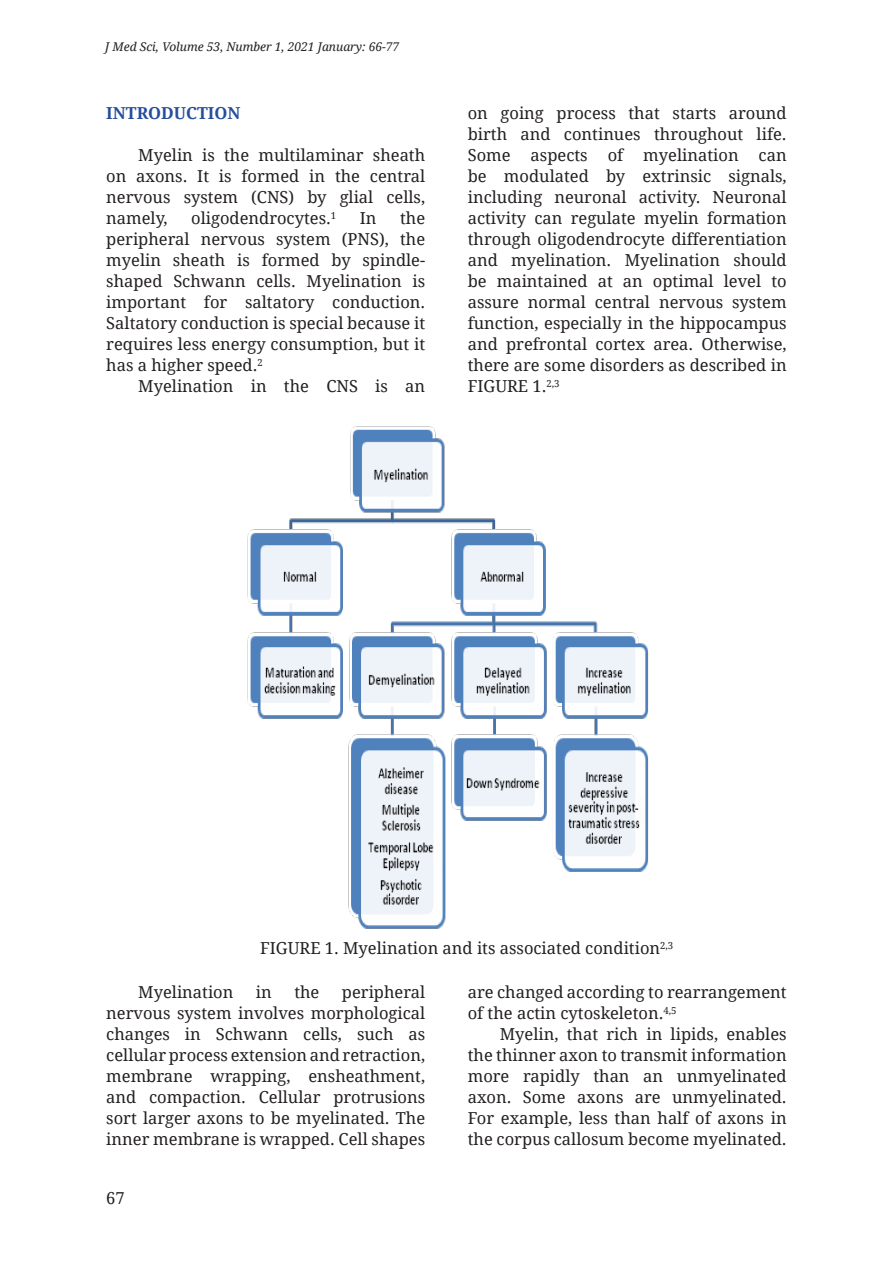
<style>
.page{position:relative;width:893px;height:1263px;background:#fff}
.page>*{position:absolute;margin:0;border:0;box-sizing:border-box;transform-origin:0 0}
.t1{font:16.5px/21px "Droid Serif";color:#231f20;text-align:justify}
.t2{font:700 16.5px "Droid Serif";color:#254e9d}
.t3{font:italic 12px "Droid Serif";color:#231f20}
</style>
<div class="page">
<img style="left:247px;top:426px;width:402px;height:503px">
<p class="t3" style="left:105px;top:40px;width:296px">J Med Sci, Volume 53, Number 1, 2021 January: 66-77</p>
<p class="t2" style="left:106px;top:104px;width:136px">INTRODUCTION</p>
<p class="t1" style="left:106px;top:145px;width:320px;text-indent:32px">Myelin is the multilaminar sheath on axons. It is formed in the central nervous system (CNS) by glial cells, namely,</p>
<p class="t1" style="left:106px;top:208px;width:320px;text-indent:294px">the peripheral nervous system (PNS), the myelin sheath is formed by spindle&shy;shaped Schwann cells. Myelination is important for saltatory conduction.<br>Saltatory conduction is special because it requires less energy consumption, but it has a higher speed.<sup>2</sup></p>
<p class="t1" style="left:138px;top:376px;width:288px">Myelination in the CNS is an</p>
<p class="t1" style="left:191px;top:208px;width:146px">oligodendrocytes.<sup>1</sup></p>
<p class="t1" style="left:360px;top:208px;width:18px">In</p>
<p class="t1" style="left:468px;top:103px;width:320px">on going process that starts around birth and continues throughout life.<br>Some aspects of myelination can be modulated by extrinsic signals, including neuronal activity. Neuronal activity can regulate myelin formation through oligodendrocyte differentiation and myelination. Myelination should be maintained at an optimal level to assure normal central nervous system function, especially in the hippocampus and prefrontal cortex area. Otherwise, there are some disorders as described in FIGURE 1.<sup>2,3</sup></p>
<p class="t1" style="left:260px;top:938px;width:415px">FIGURE 1. Myelination and its associated condition<sup>2,3</sup></p>
<p class="t1" style="left:106px;top:982px;width:320px;text-indent:236px">peripheral nervous system involves morphological changes in Schwann cells, such as cellular process extension and retraction, membrane wrapping, ensheathment, and compaction. Cellular protrusions sort larger axons to be myelinated. The inner membrane is wrapped. Cell shapes</p>
<p class="t1" style="left:468px;top:982px;width:320px">are changed according to rearrangement of the actin cytoskeleton.<sup>4,5</sup></p>
<p class="t1" style="left:138px;top:982px;width:97px">Myelination</p>
<p class="t1" style="left:256px;top:982px;width:17px">in</p>
<p class="t1" style="left:294px;top:982px;width:27px">the</p>
<p class="t1" style="left:468px;top:1024px;width:320px;text-indent:32px">Myelin, that rich in lipids, enables the thinner axon to transmit information more rapidly than an unmyelinated axon. Some axons are unmyelinated.<br>For example, less than half of axons in the corpus callosum become myelinated.</p>
<p class="t1" style="left:106px;top:1187px;width:20px">67</p>
</div>
